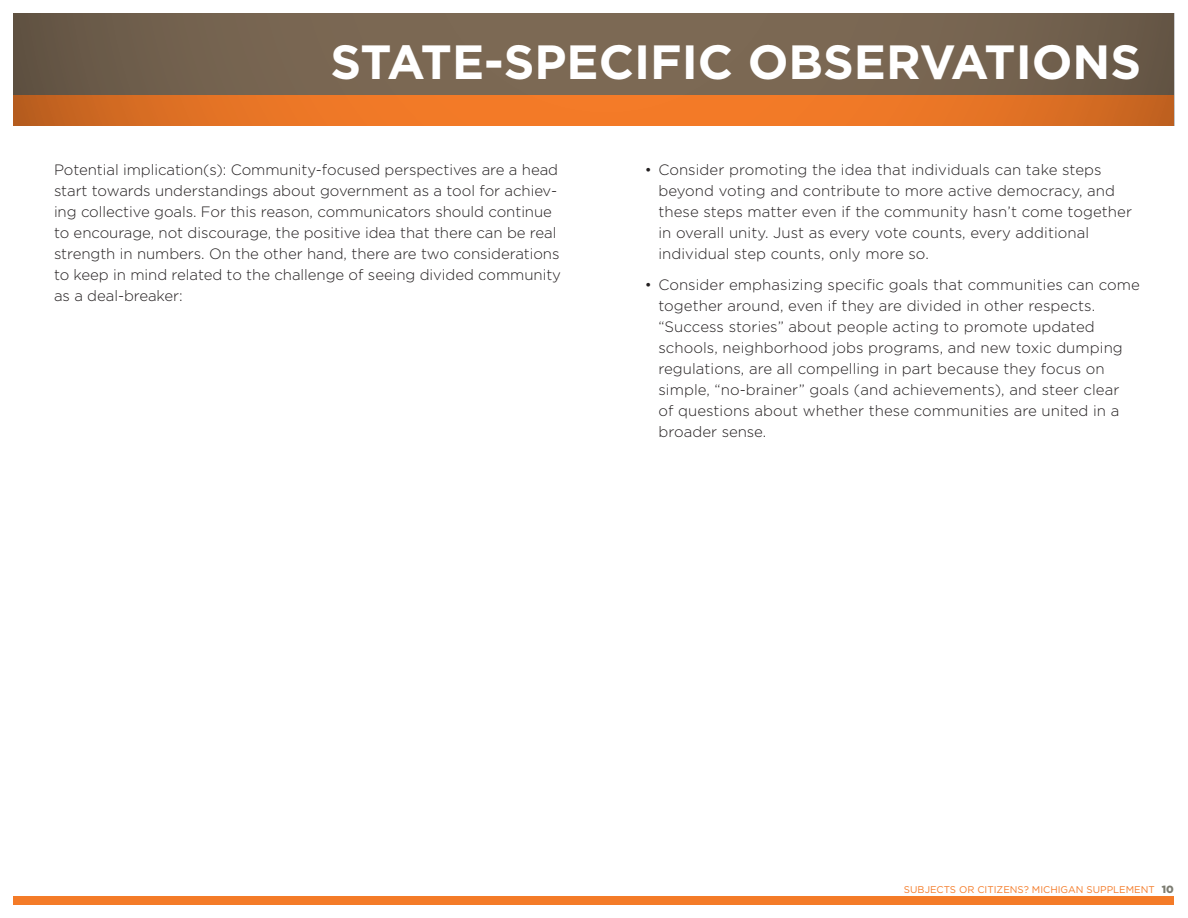
<style>
.page{position:relative;width:1188px;height:918px;background:#fff}
.page>*{position:absolute;margin:0;border:0;box-sizing:border-box;transform-origin:0 0}
.t1{font:700 48px "Gotham";color:#fff}
.Copy{font:300 15px/21px "Gotham";letter-spacing:.005em;color:#231f20}
.t2{font:900 10.5px "Gotham";color:#7c7c71}
.t3{font:9.75px "Gotham";color:#f47b28}
</style>
<div class="page">
<div style="left:14px;top:896px;width:1160px;height:8px;background:#f47b28"></div>
<svg style="left:14px;top:14px;width:1160px;height:111px;background:#936744"></svg>
<p class="t1" style="left:331px;top:34px;width:812px">STATE-SPECIFIC OBSERVATIONS</p>
<p class="Copy" style="left:54px;top:159px;width:509px">Potential implication(s): Community-focused perspectives are a head start towards understandings about government as a tool for achiev&shy;ing collective goals. For this reason, communicators should continue to encourage, not discourage, the positive idea that there can be real strength in numbers. On the other hand, there are two considerations to keep in mind related to the challenge of seeing divided community as a deal-breaker:</p>
<p class="Copy" style="left:658px;top:159px;width:475px;text-indent:-14px">• Consider promoting the idea that individuals can take steps beyond voting and contribute to more active democracy, and these steps matter even if the community hasn’t come together in overall unity. Just as every vote counts, every additional individual step counts, only more so.</p>
<p class="Copy" style="left:658px;top:274px;width:483px;text-indent:-14px">• Consider emphasizing specific goals that communities can come together around, even if they are divided in other respects. “Success stories” about people acting to promote updated schools, neighborhood jobs programs, and new toxic dumping regulations, are all compelling in part because they focus on simple, “no-brainer” goals (and achievements), and steer clear<br>of questions about whether these communities are united in a broader sense.</p>
<p class="t2" style="left:1162px;top:883px;width:14px">10</p>
<p class="t3" style="left:904px;top:884px;width:252px">SUBJECTS OR CITIZENS? MICHIGAN SUPPLEMENT</p>
</div>
